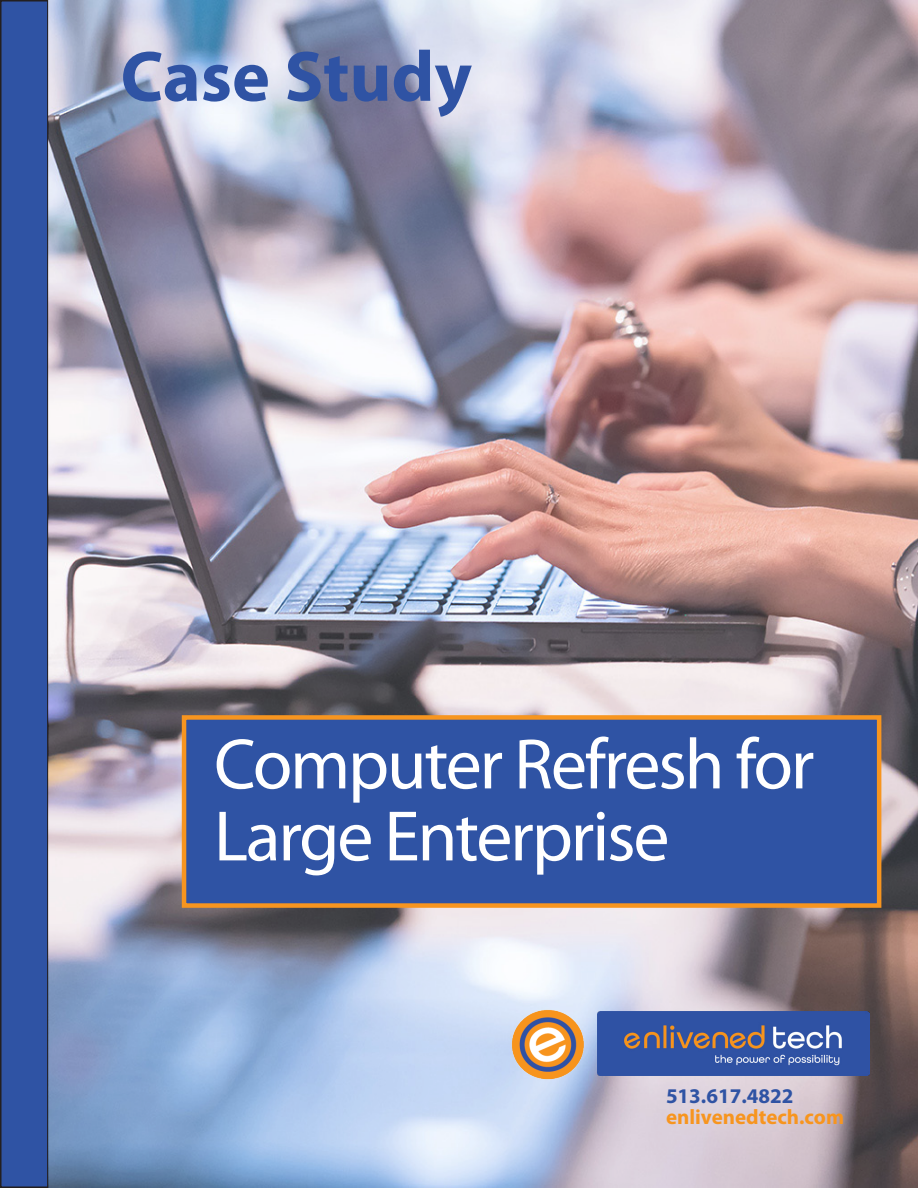
<style>
.page{position:relative;width:918px;height:1188px;background:#fff}
.page>*{position:absolute;margin:0;border:0;box-sizing:border-box;transform-origin:0 0}
.t1{font:72px/72px "Myriad Pro";letter-spacing:-.03em;color:#fff}
.t2{font:700 72px "Myriad Pro";color:#2f53a4}
.t3{font:700 21px "Myriad Pro";color:#f7951f}
.t4{font:700 21px "Myriad Pro";color:#2f53a4}
</style>
<div class="page">
<div style="left:1px;top:1px;width:47px;height:1186px;background:#2f53a4"></div>
<div style="left:0;top:0;width:49px;height:1188px;border:2px solid #231f20"></div>
<img style="left:49px;top:0;width:869px;height:1188px">
<img style="left:597px;top:1011px;width:272px;height:65px">
<img style="left:509px;top:1008px;width:76px;height:73px">
<div style="left:182px;top:715px;width:699px;height:193px;background:#2f53a4;border:4px solid #f7951f"></div>
<p class="t2" style="left:121px;top:30px;width:353px">Case Study</p>
<p class="t1" style="left:214px;top:727px;width:602px">Computer Refresh for<br>Large Enterprise</p>
<p class="t4" style="left:666px;top:1082px;width:129px">513.617.4822</p>
<p class="t3" style="left:666px;top:1103px;width:180px">enlivenedtech.com</p>
</div>
